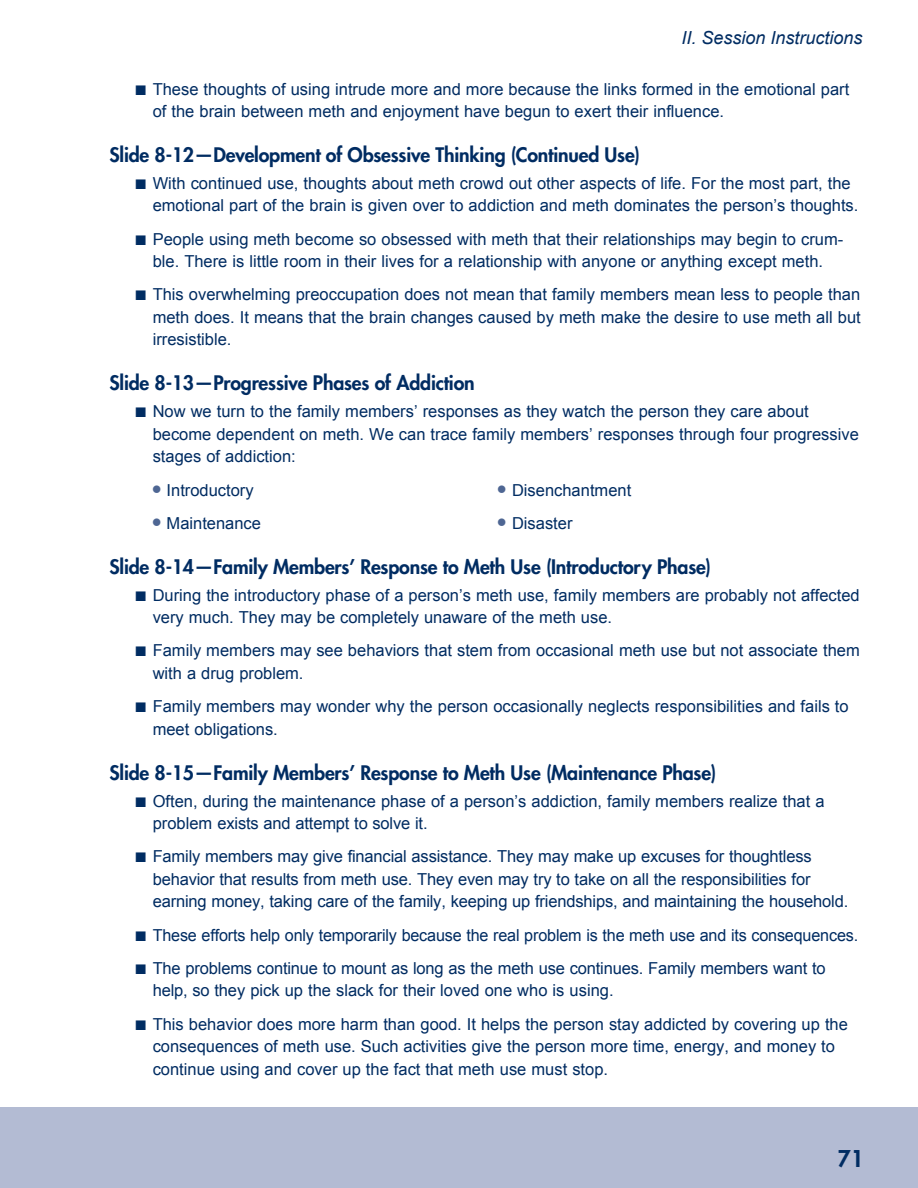
<style>
.page{position:relative;width:918px;height:1188px;background:#fff}
.page>*{position:absolute;margin:0;border:0;box-sizing:border-box;transform-origin:0 0}
.t1{font:800 22.5px "Futura Std";color:#002c62}
.H2_FuturaStd{font:800 19.5px "Futura Std";letter-spacing:-.01em;color:#002c62}
.t2{font:italic 18px "Arial";color:#002c62}
.t3{font:16.5px/22.5px "Arial";color:#002c62}
.s1{font-family:"Times New Roman";font-size:21px}
.s2{font-size:30px;color:#4e6693}
</style>
<div class="page">
<div style="left:0;top:1107px;width:918px;height:81px;background:#b3bbd3"></div>
<p class="t2" style="left:681px;top:26px;width:183px">II. Session Instructions</p>
<p class="t3" style="left:153px;top:78px;width:698px;text-indent:-18px"><span class="s1">■</span> These thoughts of using intrude more and more because the links formed in the emotional part of the brain between meth and enjoyment have begun to exert their influence.</p>
<p class="H2_FuturaStd" style="left:110px;top:142px;width:532px">Slide 8-12—Development of Obsessive Thinking (Continued Use)</p>
<p class="t3" style="left:153px;top:172px;width:707px;text-indent:-18px"><span class="s1">■</span> With continued use, thoughts about meth crowd out other aspects of life. For the most part, the emotional part of the brain is given over to addiction and meth dominates the person’s thoughts.</p>
<p class="t3" style="left:134px;top:228px;width:710px;text-align:center"><span class="s1">■</span> People using meth become so obsessed with meth that their relationships may begin to crum&shy;ble. There is little room in their lives for a relationship with anyone or anything except meth.</p>
<p class="t3" style="left:153px;top:284px;width:710px;text-align:justify;text-indent:-18px"><span class="s1">■</span> This overwhelming preoccupation does not mean that family members mean less to people than meth does. It means that the brain changes caused by meth make the desire to use meth all but irresistible.</p>
<p class="H2_FuturaStd" style="left:110px;top:371px;width:367px">Slide 8-13—Progressive Phases of Addiction</p>
<p class="t3" style="left:153px;top:400px;width:708px;text-indent:-18px"><span class="s1">■</span> Now we turn to the family members’ responses as they watch the person they care about become dependent on meth. We can trace family members’ responses through four progressive stages of addiction:</p>
<p class="t3" style="left:151px;top:479px;width:104px"><span class="s2">•</span> Introductory</p>
<p class="t3" style="left:496px;top:479px;width:136px"><span class="s2">•</span> Disenchantment</p>
<p class="t3" style="left:151px;top:512px;width:111px"><span class="s2">•</span> Maintenance</p>
<p class="t3" style="left:496px;top:512px;width:78px"><span class="s2">•</span> Disaster</p>
<p class="H2_FuturaStd" style="left:110px;top:554px;width:603px">Slide 8-14—Family Members’ Response to Meth Use (Introductory Phase)</p>
<p class="t3" style="left:153px;top:584px;width:709px;text-indent:-18px"><span class="s1">■</span> During the introductory phase of a person’s meth use, family members are probably not affected very much. They may be completely unaware of the meth use.</p>
<p class="t3" style="left:153px;top:640px;width:709px;text-indent:-18px"><span class="s1">■</span> Family members may see behaviors that stem from occasional meth use but not associate them with a drug problem.</p>
<p class="t3" style="left:153px;top:695px;width:698px;text-indent:-18px"><span class="s1">■</span> Family members may wonder why the person occasionally neglects responsibilities and fails to meet obligations.</p>
<p class="H2_FuturaStd" style="left:110px;top:760px;width:608px">Slide 8-15—Family Members’ Response to Meth Use (Maintenance Phase)</p>
<p class="t3" style="left:153px;top:790px;width:673px;text-indent:-18px"><span class="s1">■</span> Often, during the maintenance phase of a person’s addiction, family members realize that a problem exists and attempt to solve it.</p>
<p class="t3" style="left:153px;top:846px;width:697px;text-indent:-18px"><span class="s1">■</span> Family members may give financial assistance. They may make up excuses for thoughtless behavior that results from meth use. They even may try to take on all the responsibilities for earning money, taking care of the family, keeping up friendships, and maintaining the household.</p>
<p class="t3" style="left:134px;top:924px;width:725px"><span class="s1">■</span> These efforts help only temporarily because the real problem is the meth use and its consequences.</p>
<p class="t3" style="left:153px;top:957px;width:675px;text-indent:-18px"><span class="s1">■</span> The problems continue to mount as long as the meth use continues. Family members want to help, so they pick up the slack for their loved one who is using.</p>
<p class="t3" style="left:153px;top:1013px;width:697px;text-indent:-18px"><span class="s1">■</span> This behavior does more harm than good. It helps the person stay addicted by covering up the consequences of meth use. Such activities give the person more time, energy, and money to continue using and cover up the fact that meth use must stop.</p>
<h1 class="t1" style="left:838px;top:1144px;width:28px">71</h1>
</div>
